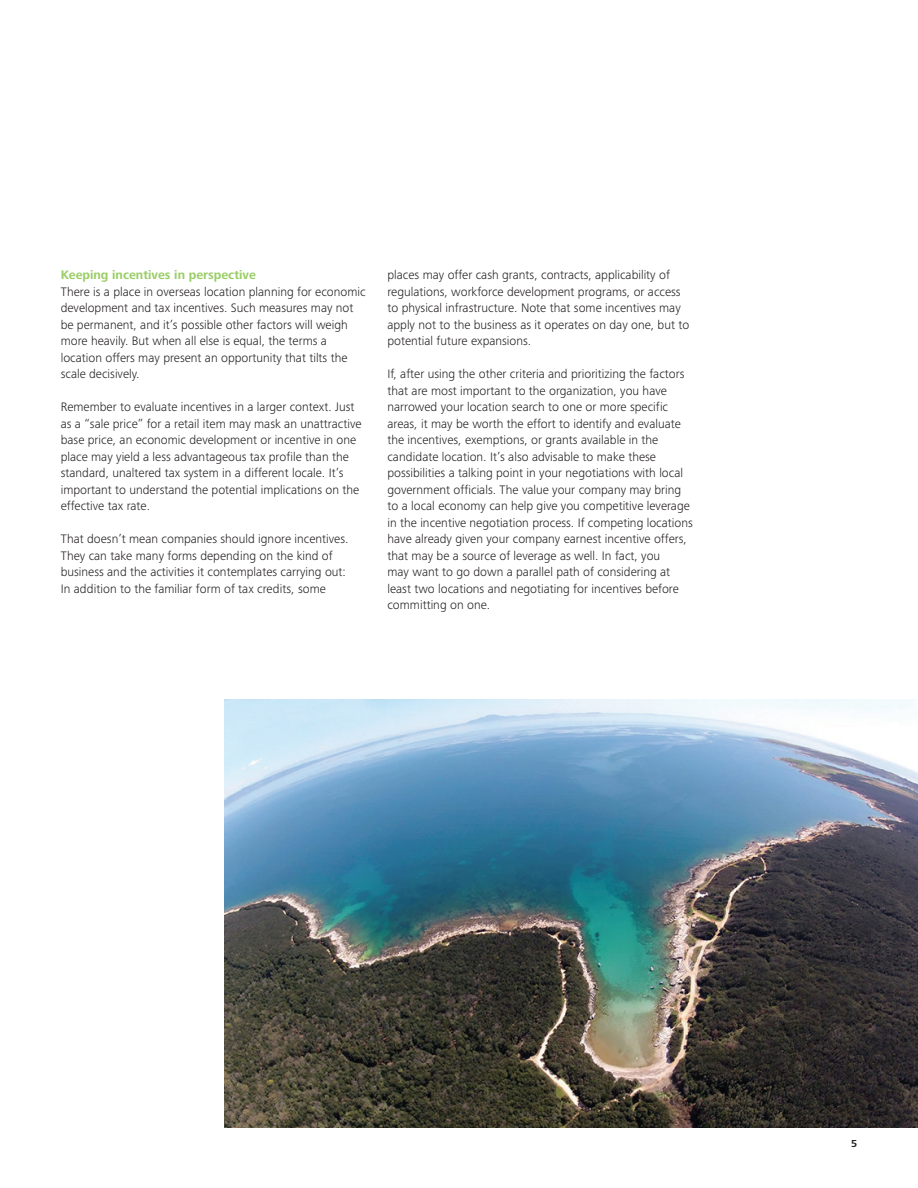
<style>
.page{position:relative;width:918px;height:1188px;background:#fff}
.page>*{position:absolute;margin:0;border:0;box-sizing:border-box;transform-origin:0 0}
.t1{font:300 12.75px/16.5px "Frutiger Next Pro";color:#231f20}
.t2{font:700 12.75px "Frutiger Next Pro";color:#99cd65}
.t3{font:700 10.5px "Frutiger Next Pro";color:#231f20}
</style>
<div class="page">
<img style="left:224px;top:699px;width:694px;height:428px">
<p class="t2" style="left:61px;top:268px;width:197px">Keeping incentives in perspective</p>
<p class="t1" style="left:61px;top:283px;width:306px">There is a place in overseas location planning for economic development and tax incentives. Such measures may not be permanent, and it’s possible other factors will weigh more heavily. But when all else is equal, the terms a location offers may present an opportunity that tilts the scale decisively.</p>
<p class="t1" style="left:61px;top:399px;width:302px">Remember to evaluate incentives in a larger context. Just as a “sale price” for a retail item may mask an unattractive base price, an economic development or incentive in one place may yield a less advantageous tax profile than the standard, unaltered tax system in a different locale. It’s important to understand the potential implications on the effective tax rate.</p>
<p class="t1" style="left:61px;top:531px;width:289px">That doesn’t mean companies should ignore incentives.<br>They can take many forms depending on the kind of business and the activities it contemplates carrying out:<br>In addition to the familiar form of tax credits, some</p>
<p class="t1" style="left:387px;top:267px;width:303px">places may offer cash grants, contracts, applicability of regulations, workforce development programs, or access to physical infrastructure. Note that some incentives may apply not to the business as it operates on day one, but to potential future expansions.</p>
<p class="t1" style="left:387px;top:366px;width:307px">If, after using the other criteria and prioritizing the factors that are most important to the organization, you have narrowed your location search to one or more specific areas, it may be worth the effort to identify and evaluate the incentives, exemptions, or grants available in the candidate location. It’s also advisable to make these possibilities a talking point in your negotiations with local government officials. The value your company may bring to a local economy can help give you competitive leverage in the incentive negotiation process. If competing locations have already given your company earnest incentive offers, that may be a source of leverage as well. In fact, you<br>may want to go down a parallel path of considering at least two locations and negotiating for incentives before committing on one.</p>
<p class="t3" style="left:851px;top:1137px;width:8px">5</p>
</div>
